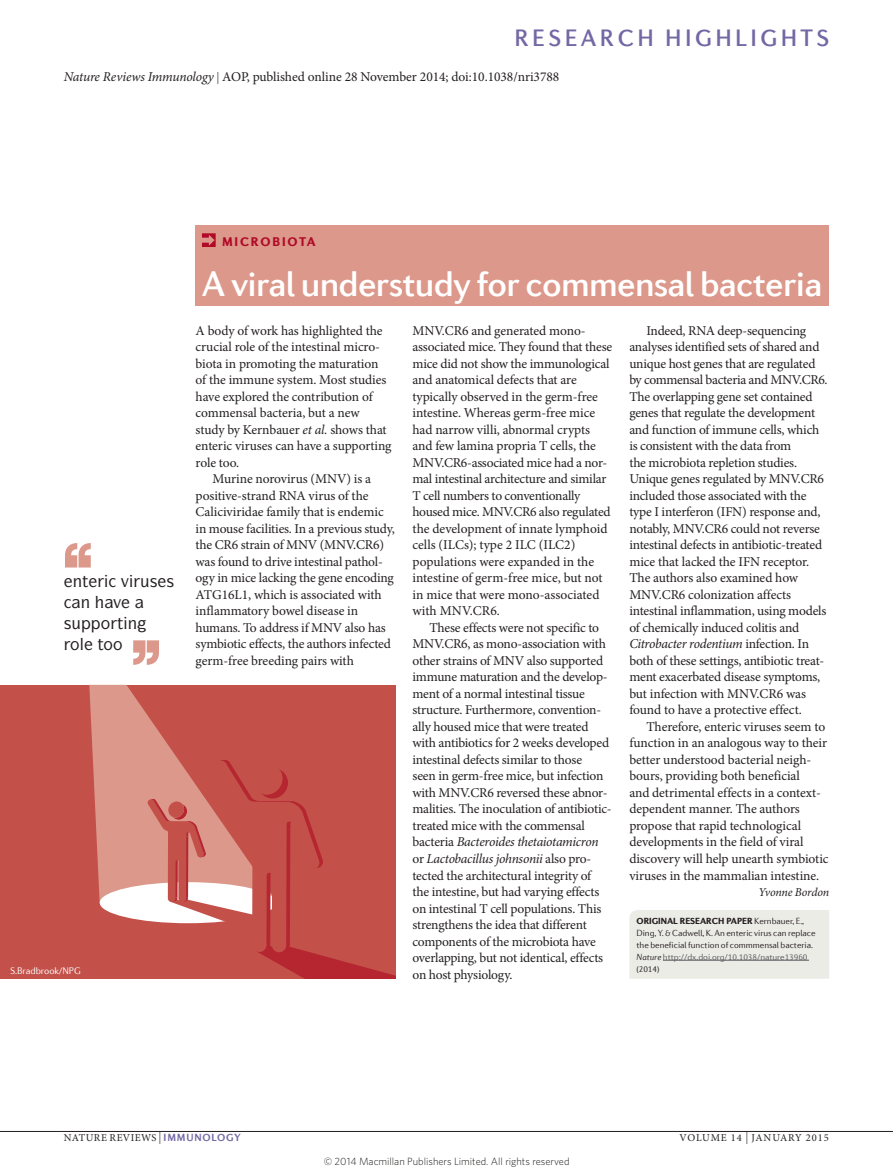
<style>
.page{position:relative;width:893px;height:1174px;background:#fff}
.page>*{position:absolute;margin:0;border:0;box-sizing:border-box;transform-origin:0 0}
.t1{font:500 36px "Diverda Sans Com";letter-spacing:-.02em;color:#fff}
.t2{font:500 24px "Diverda Sans Com";letter-spacing:.14em;color:#7367a4}
.pulloutquote{font:500 16.5px "ITC Symbol Std";color:#231f20}
.bodyindent{font:13.5px/16.5px "Minion Pro";letter-spacing:-.015em;color:#231f20}
.bodyfirst{font:13.5px/16.5px "Minion Pro";letter-spacing:-.005em;color:#231f20}
.ministrap{font:900 12.75px "Diverda Sans Com";letter-spacing:.14em;color:#b00a27}
.author{font:italic 12px "Minion Pro";letter-spacing:-.015em;color:#231f20}
.t3{font:300 10.5px "Whitney";color:#1d1d1b}
.t4{font:10.5px "Minion Pro Regular 2";letter-spacing:.05em;color:#231f20}
.t5{font:10.5px "Minion Pro Regular 2";letter-spacing:.085em;color:#231f20}
.creditstyle{font:300 9.75px "Diverda Sans Com";letter-spacing:-.005em;color:#fff}
.webbody{font:300 9px/12px "Diverda Sans Com";letter-spacing:-.005em;color:#231f20}
.s1{font-style:italic}
.s2{font-size:12px}
.s3{font-weight:900}
.s4{color:#57585a}
.s5{font-family:"Diverda Sans Com";font-weight:700;color:#7367a4}
</style>
<div class="page">
<svg style="left:133px;top:640px;width:26px;height:25px"></svg>
<svg style="left:65px;top:543px;width:26px;height:24px"></svg>
<div style="left:0;top:685px;width:395px;height:293px;background:#c3514a"></div>
<svg style="left:89px;top:685px;width:306px;height:293px"></svg>
<hr style="left:0;top:1131px;width:893px;height:1px;background:#231f20">
<div style="left:196px;top:225px;width:633px;height:81px;background:#dc988b"></div>
<svg style="left:202px;top:233px;width:14px;height:14px"></svg>
<div style="left:629px;top:910px;width:200px;height:68px;background:#ecece7"></div>
<hr style="left:663px;top:960px;width:146px;height:1px;background:#57585a">
<h2 class="t2" style="left:514px;top:24px;width:316px">RESEARCH HIGHLIGHTS</h2>
<p class="bodyindent" style="left:64px;top:69px;width:497px"><span class="s1">Nature Reviews Immunology</span> <span class="s2">|</span> AOP, published online 28 November 2014; doi:10.1038/nri3788</p>
<p class="pulloutquote" style="left:121px;top:571px;width:55px">❖◆▲▲</p>
<p class="pulloutquote" style="left:64px;top:613px;width:75px">▲◆ □▼■</p>
<p class="pulloutquote" style="left:70px;top:634px;width:54px">□● ▼□□</p>
<p class="creditstyle" style="left:10px;top:965px;width:72px">S.Bradbrook/NPG</p>
<p class="ministrap" style="left:222px;top:233px;width:95px">MICROBIOTA</p>
<p class="t1" style="left:202px;top:263px;width:622px">A viral understudy for commensal bacteria</p>
<p class="bodyfirst" style="left:196px;top:322px;width:198px">A body of work has highlighted the crucial role of the intestinal micro&shy;biota in promoting the maturation of the immune system. Most studies have explored the contribution of commensal bacteria, but a new study by Kernbauer <span class="s1">et al.</span> shows that enteric viruses can have a supporting role too.</p>
<p class="bodyindent" style="left:196px;top:471px;width:201px;text-indent:17px">Murine norovirus (MNV) is a positive-strand RNA virus of the Caliciviridae family that is endemic in mouse facilities. In a previous study, the CR6 strain of MNV (MNV.CR6) was found to drive intestinal pathol&shy;ogy in mice lacking the gene encoding ATG16L1, which is associated with inflammatory bowel disease in humans. To address if MNV also has symbiotic effects, the authors infected germ-free breeding pairs with</p>
<p class="bodyindent" style="left:412px;top:322px;width:201px">MNV.CR6 and generated mono&shy;associated mice. They found that these mice did not show the immunological and anatomical defects that are typically observed in the germ-free intestine. Whereas germ-free mice had narrow villi, abnormal crypts and few lamina propria T cells, the MNV.CR6‑associated mice had a nor&shy;mal intestinal architecture and similar T cell numbers to conventionally housed mice. MNV.CR6 also regulated the development of innate lymphoid cells (ILCs); type 2 ILC (ILC2) populations were expanded in the intestine of germ-free mice, but not in mice that were mono-associated with MNV.CR6.</p>
<p class="bodyindent" style="left:412px;top:619px;width:201px;text-indent:17px">These effects were not specific to MNV.CR6, as mono-association with other strains of MNV also supported immune maturation and the develop&shy;ment of a normal intestinal tissue structure. Furthermore, convention&shy;ally housed mice that were treated with antibiotics for 2 weeks developed intestinal defects similar to those<br>seen in germ-free mice, but infection with MNV.CR6 reversed these abnor&shy;malities. The inoculation of antibiotic&shy;treated mice with the commensal bacteria <span class="s1">Bacteroides thetaiotamicron </span>or <span class="s1">Lactobacillus johnsonii</span> also pro&shy;tected the architectural integrity of<br>the intestine, but had varying effects on intestinal T cell populations. This strengthens the idea that different components of the microbiota have overlapping, but not identical, effects on host physiology.</p>
<p class="bodyindent" style="left:629px;top:322px;width:200px;text-indent:17px">Indeed, RNA deep-sequencing analyses identified sets of shared and unique host genes that are regulated by commensal bacteria and MNV.CR6.<br>The overlapping gene set contained genes that regulate the development and function of immune cells, which is consistent with the data from<br>the microbiota repletion studies.<br>Unique genes regulated by MNV.CR6 included those associated with the type I interferon (IFN) response and, notably, MNV.CR6 could not reverse intestinal defects in antibiotic-treated mice that lacked the IFN receptor.<br>The authors also examined how MNV.CR6 colonization affects intestinal inflammation, using models of chemically induced colitis and <span class="s1">Citrobacter rodentium</span> infection. In both of these settings, antibiotic treat&shy;ment exacerbated disease symptoms, but infection with MNV.CR6 was found to have a protective effect.</p>
<p class="bodyindent" style="left:629px;top:718px;width:201px;text-indent:17px">Therefore, enteric viruses seem to function in an analogous way to their better understood bacterial neigh&shy;bours, providing both beneficial<br>and detrimental effects in a context&shy;dependent manner. The authors propose that rapid technological developments in the field of viral discovery will help unearth symbiotic viruses in the mammalian intestine.</p>
<p class="author" style="left:759px;top:885px;width:72px">Yvonne Bordon</p>
<p class="webbody" style="left:637px;top:914px;width:181px"><span class="s3">ORIGINAL RESEARCH PAPER</span> Kernbauer, E., Ding, Y. &amp; Cadwell, K. An enteric virus can replace the beneficial function of commmensal bacteria.<br><span class="s1">Nature</span> <span class="s4">http://dx.doi.org/10.1038/nature13960 </span>(2014)</p>
<p class="t4" style="left:64px;top:1130px;width:179px">NATURE REVIEWS <span class="s2">|</span> <span class="s5">IMMUNOLOGY</span></p>
<p class="t5" style="left:679px;top:1130px;width:151px">VOLUME 14 <span class="s2">|</span> JANUARY 2015</p>
<p class="t3" style="left:324px;top:1154px;width:247px">© 2014 Macmillan Publishers Limited. All rights reserved</p>
</div>
